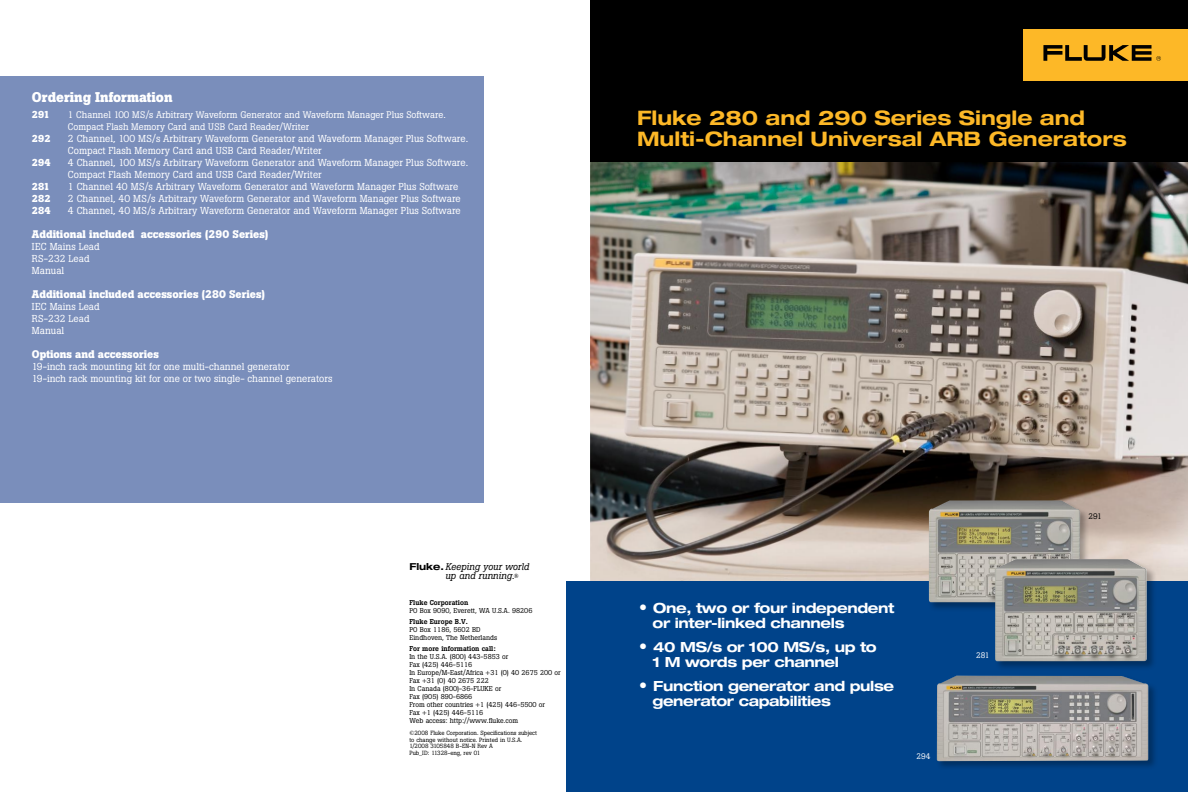
<style>
.page{position:relative;width:1188px;height:792px;background:#fff}
.page>*{position:absolute;margin:0;border:0;box-sizing:border-box;transform-origin:0 0}
.t1{font:700 expanded 20px/21px "Helvetica Neue";color:#fdb827}
.t2{font:700 expanded 14px/15px "Helvetica Neue";letter-spacing:-.025em;color:#fff}
.t3{font:700 14px "Boton";color:#fff}
.t4{font:700 11px "Boton";color:#fff}
.t5{font:10px/12px "Boton";color:#fff}
.t6{font:700 10px "Boton";color:#fff}
.t7{font:italic 9.6px/9.6px "Boton";color:#000}
.t8{font:9.5px/12px "Boton";color:#fff}
.t9{font:8px "Boton";color:#fff}
.t10{font:8px "Boton";color:#000}
.t11{font:7px/8px "Boton";color:#000}
.t12{font:500 7px "Boton";color:#000}
.t13{font:6px/6.5px "Boton";color:#000}
.s1{font-family:"Helvetica Neue";font-weight:700;font-style:normal;font-stretch:expanded}
.s2{font-style:normal;font-size:6px}
.s3{font-size:16px}
</style>
<div class="page">
<img style="left:590px;top:162px;width:598px;height:420px">
<div style="left:0;top:76px;width:484px;height:427px;background:#7a8ebb"></div>
<div style="left:566px;top:582px;width:622px;height:210px;background:#00438a"></div>
<div style="left:590px;top:0;width:598px;height:162px;background:#000"></div>
<div style="left:1023px;top:29px;width:165px;height:52px;background:#fdb827"></div>
<svg style="left:1043px;top:45px;width:118px;height:16px"></svg>
<div style="left:927px;top:499px;width:169px;height:137px;background:#000;opacity:.3"></div>
<img style="left:929px;top:500px;width:151px;height:102px">
<div style="left:936px;top:674px;width:235px;height:113px;background:#000;opacity:.3"></div>
<img style="left:937px;top:676px;width:211px;height:85px">
<div style="left:994px;top:558px;width:180px;height:131px;background:#000;opacity:.3"></div>
<img style="left:995px;top:559px;width:152px;height:102px">
<h2 class="t3" style="left:32px;top:89px;width:142px">Ordering Information</h2>
<p class="t6" style="left:32px;top:109px;width:19px">291</p>
<p class="t8" style="left:68px;top:109px;width:379px">1 Channel 100 MS/s Arbitrary Waveform Generator and Waveform Manager Plus Software.<br>Compact Flash Memory Card and USB Card Reader/Writer</p>
<p class="t6" style="left:32px;top:133px;width:20px">292</p>
<p class="t5" style="left:68px;top:133px;width:402px">2 Channel, 100 MS/s Arbitrary Waveform Generator and Waveform Manager Plus Software.<br>Compact Flash Memory Card and USB Card Reader/Writer</p>
<p class="t6" style="left:32px;top:157px;width:20px">294</p>
<p class="t5" style="left:68px;top:157px;width:402px">4 Channel, 100 MS/s Arbitrary Waveform Generator and Waveform Manager Plus Software.<br>Compact Flash Memory Card and USB Card Reader/Writer</p>
<p class="t6" style="left:32px;top:181px;width:19px">281</p>
<p class="t5" style="left:68px;top:181px;width:392px">1 Channel 40 MS/s Arbitrary Waveform Generator and Waveform Manager Plus Software</p>
<p class="t6" style="left:32px;top:193px;width:20px">282</p>
<p class="t5" style="left:68px;top:193px;width:394px">2 Channel, 40 MS/s Arbitrary Waveform Generator and Waveform Manager Plus Software</p>
<p class="t6" style="left:32px;top:205px;width:20px">284</p>
<p class="t5" style="left:68px;top:205px;width:394px">4 Channel, 40 MS/s Arbitrary Waveform Generator and Waveform Manager Plus Software</p>
<p class="t4" style="left:32px;top:228px;width:238px">Additional included accessories (290 Series)</p>
<p class="t5" style="left:32px;top:241px;width:69px">IEC Mains Lead<br>RS-232 Lead<br>Manual</p>
<p class="t4" style="left:32px;top:288px;width:234px">Additional included accessories (280 Series)</p>
<p class="t5" style="left:32px;top:301px;width:69px">IEC Mains Lead<br>RS-232 Lead<br>Manual</p>
<p class="t4" style="left:32px;top:348px;width:128px">Options and accessories</p>
<p class="t5" style="left:32px;top:361px;width:302px">19-inch rack mounting kit for one multi-channel generator<br>19-inch rack mounting kit for one or two single- channel generators</p>
<p class="t7" style="left:445px;top:562px;width:85px;text-indent:-36px"><span class="s1">Fluke.</span>Keeping your world up and running.<span class="s2">®</span></p>
<p class="t12" style="left:409px;top:598px;width:60px">Fluke Corporation</p>
<p class="t11" style="left:409px;top:606px;width:124px">PO Box 9090, Everett, WA U.S.A. 98206</p>
<p class="t12" style="left:409px;top:617px;width:60px">Fluke Europe B.V.</p>
<p class="t11" style="left:409px;top:625px;width:89px">PO Box 1186, 5602 BD<br>Eindhoven, The Netherlands</p>
<p class="t12" style="left:409px;top:644px;width:88px">For more information call:</p>
<p class="t11" style="left:409px;top:652px;width:153px">In the U.S.A. (800) 443-5853 or<br>Fax (425) 446-5116<br>In Europe/M-East/Africa +31 (0) 40 2675 200 or<br>Fax +31 (0) 40 2675 222<br>In Canada (800)-36-FLUKE or<br>Fax (905) 890-6866<br>From other countries +1 (425) 446-5500 or<br>Fax +1 (425) 446-5116<br>Web access: http://www.fluke.com</p>
<p class="t13" style="left:409px;top:730px;width:129px">©2008 Fluke Corporation. Specifications subject to change without notice. Printed in U.S.A.<br>1/2008 3105848 B-EN-N Rev A<br>Pub_ID: 11328-eng, rev 01</p>
<h1 class="t1" style="left:637px;top:107px;width:491px">Fluke 280 and 290 Series Single and<br>Multi-Channel Universal ARB Generators</h1>
<h2 class="t2" style="left:653px;top:600px;width:243px;text-indent:-14px"><span class="s3">•</span> One, two or four independent or inter-linked channels</h2>
<h2 class="t2" style="left:653px;top:639px;width:226px;text-indent:-14px"><span class="s3">•</span> 40 MS/s or 100 MS/s, up to<br>1 M words per channel</h2>
<h2 class="t2" style="left:652px;top:678px;width:243px;text-indent:-13px"><span class="s3">•</span> Function generator and pulse generator capabilities</h2>
<p class="t9" style="left:916px;top:751px;width:15px">294</p>
<p class="t9" style="left:976px;top:651px;width:15px">281</p>
<p class="t10" style="left:1088px;top:512px;width:15px">291</p>
</div>
